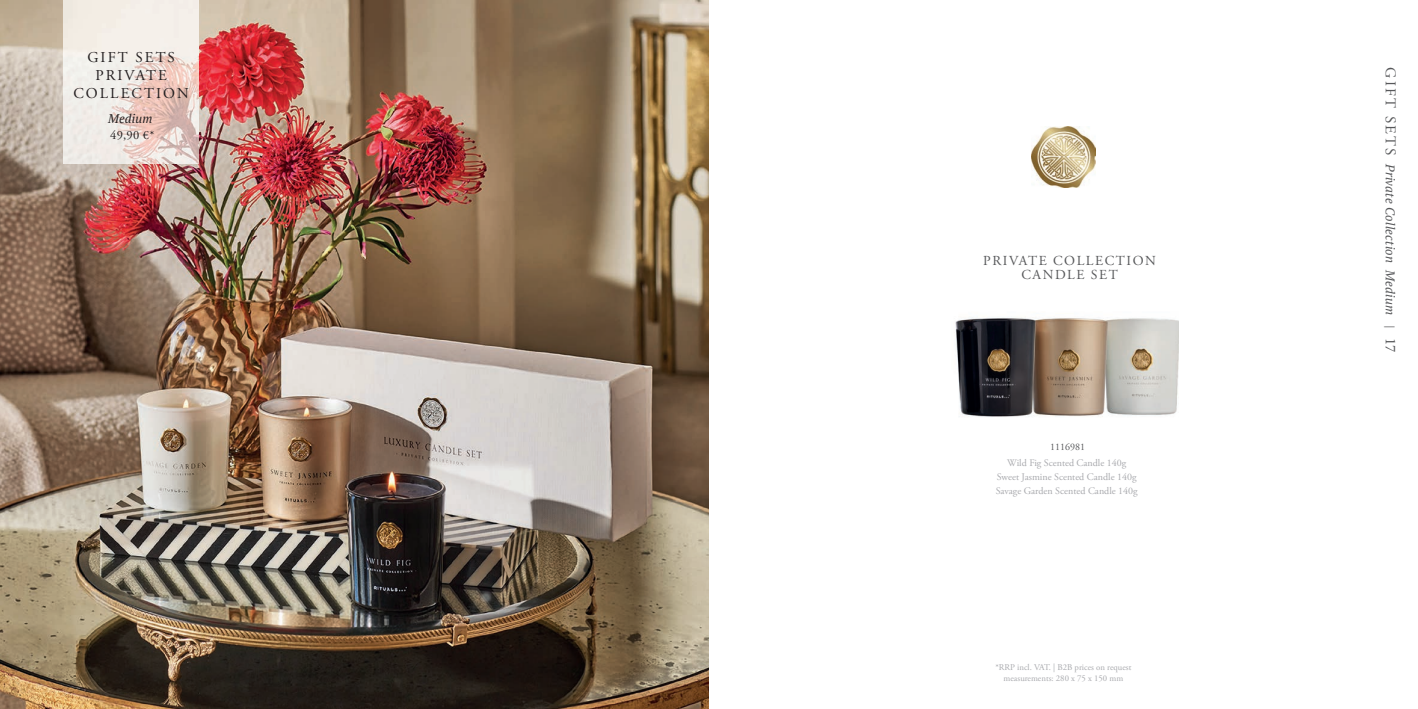
<style>
.page{position:relative;width:1418px;height:709px;background:#fff}
.page>*{position:absolute;margin:0;border:0;box-sizing:border-box;transform-origin:0 0}
.t1{font:15px/18px "Adobe Garamond Pro";letter-spacing:.14em;color:#231f20;text-align:center}
.t2{font:13.75px/13.8px "Adobe Garamond Pro";letter-spacing:.115em;color:#57585a;text-align:center}
.t3{font:italic 12.62px "PT Serif";letter-spacing:.02em;color:#57585a}
.t4{font:12.5px "Adobe Garamond Pro";color:#231f20}
.t5{font:italic 12.5px "PT Serif";letter-spacing:.02em;color:#231f20}
.t6{font:10px/13.8px "Adobe Garamond Pro";color:#a8a9ad;text-align:center}
.t7{font:10px "Adobe Garamond Pro";color:#57585a}
.t8{font:8.75px/10.5px "Adobe Garamond Pro";color:#a8a9ad;text-align:center}
.s1{font-family:"Adobe Garamond Pro";font-style:normal;font-size:15px}
.s2{font-family:"Minion Pro";font-style:normal;font-size:15px}
</style>
<div class="page">
<img style="left:0;top:0;width:709px;height:709px">
<img style="left:1031px;top:126px;width:64px;height:61px">
<img style="left:955px;top:317px;width:223px;height:100px">
<img style="left:64px;top:0;width:134px;height:163px">
<h1 class="t1" style="left:73px;top:49px;width:117px">GIFT SETS<br>PRIVATE<br>COLLECTION</h1>
<p class="t5" style="left:108px;top:111px;width:46px">Medium</p>
<p class="t4" style="left:110px;top:128px;width:46px">49,90 €*</p>
<h2 class="t2" style="left:983px;top:254px;width:174px">PRIVATE COLLECTION<br>CANDLE SET</h2>
<p class="t7" style="left:1050px;top:440px;width:36px">1116981</p>
<p class="t6" style="left:995px;top:457px;width:143px">Wild Fig Scented Candle 140g<br>Sweet Jasmine Scented Candle 140g<br>Savage Garden Scented Candle 140g</p>
<p class="t8" style="left:995px;top:662px;width:137px">*RRP incl. VAT. | B2B prices on request measurements: 280 x 75 x 150 mm</p>
<p class="t3" style="left:1398px;top:67px;width:287px;rotate:90deg"><span class="s1">GIFT SETS</span> Private Collection Medium | <span class="s2">17</span></p>
</div>
